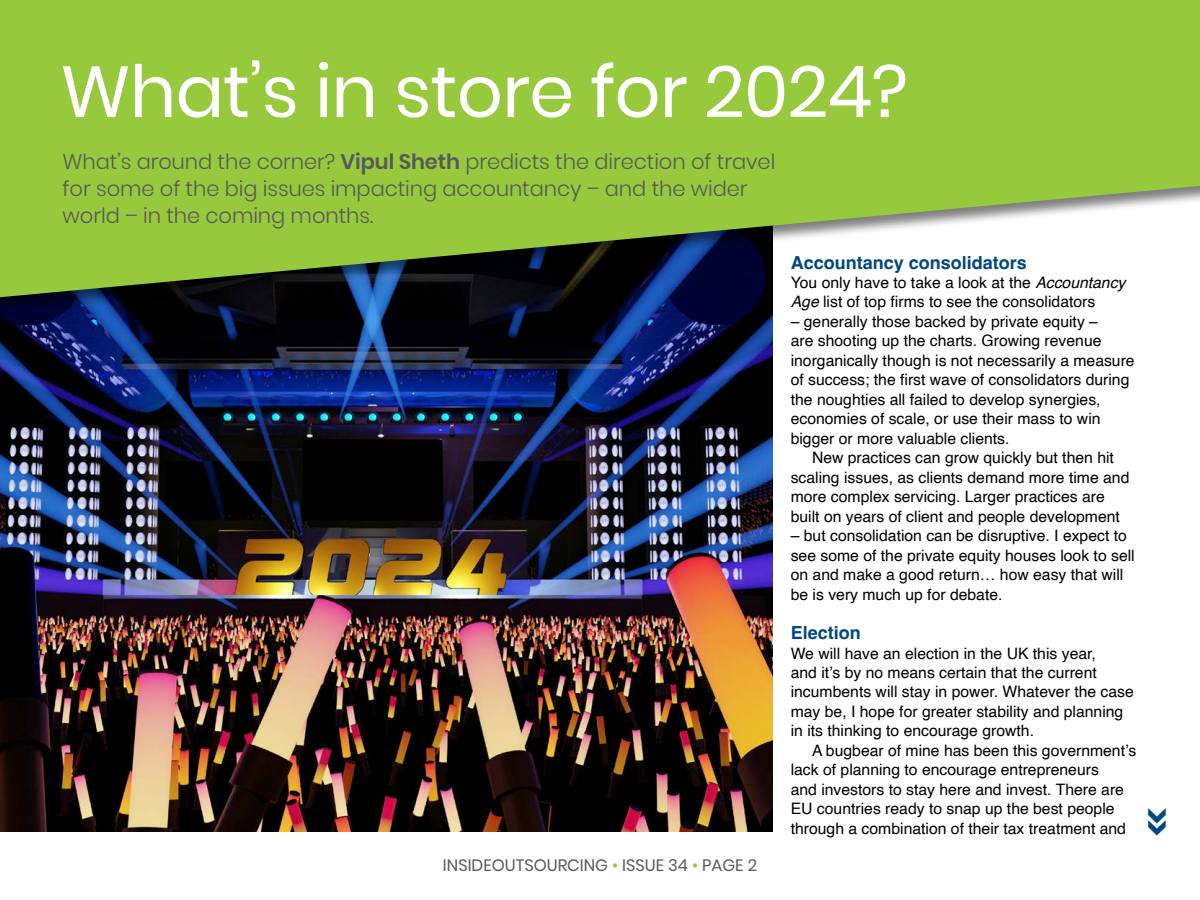
<style>
.page{position:relative;width:1200px;height:900px;background:#fff}
.page>*{position:absolute;margin:0;border:0;box-sizing:border-box;transform-origin:0 0}
.t1{font:72px "Poppins";letter-spacing:-.01em;color:#fff}
.t2{font:600 39px "Poppins";color:#004781}
.t3{font:300 21px/27px "Poppins";letter-spacing:-.005em;color:#58595b}
.t4{font:700 18px "Helvetica";color:#004781}
.t5{font:16.5px "Poppins";color:#58595b}
.t6{font:15.75px/19.5px "Helvetica";color:#000}
.s1{font-weight:600}
.s2{color:#97c93d}
.s3{font-style:italic}
</style>
<div class="page">
<img style="left:0;top:317px;width:773px;height:515px">
<div style="left:0;top:0;width:1200px;height:317px;background:#000;opacity:.5"></div>
<svg style="left:0;top:0;width:1200px;height:297px;fill:#97c93d"></svg>
<h1 class="t1" style="left:61px;top:50px;width:849px">What’s in store for 2024?</h1>
<h3 class="t3" style="left:63px;top:148px;width:714px">What’s around the corner? <span class="s1">Vipul Sheth</span> predicts the direction of travel for some of the big issues impacting accountancy – and the wider world – in the coming months.</h3>
<p class="t5" style="left:443px;top:855px;width:316px">INSIDEOUTSOURCING <span class="s2">•</span> ISSUE 34 <span class="s2">•</span> PAGE 2</p>
<p class="t4" style="left:791px;top:251px;width:238px">Accountancy consolidators</p>
<p class="t6" style="left:791px;top:273px;width:336px">You only have to take a look at the <span class="s3">Accountancy<br>Age</span> list of top firms to see the consolidators</p>
<p class="t6" style="left:791px;top:312px;width:346px">– generally those backed by private equity –<br>are shooting up the charts. Growing revenue inorganically though is not necessarily a measure of success; the first wave of consolidators during the noughties all failed to develop synergies, economies of scale, or use their mass to win bigger or more valuable clients.</p>
<p class="t6" style="left:791px;top:449px;width:340px;text-indent:21px">New practices can grow quickly but then hit scaling issues, as clients demand more time and more complex servicing. Larger practices are built on years of client and people development</p>
<p class="t6" style="left:791px;top:527px;width:346px">– but consolidation can be disruptive. I expect to see some of the private equity houses look to sell on and make a good return… how easy that will be is very much up for debate.</p>
<p class="t4" style="left:791px;top:622px;width:72px">Election</p>
<p class="t6" style="left:791px;top:644px;width:345px">We will have an election in the UK this year,<br>and it’s by no means certain that the current incumbents will stay in power. Whatever the case may be, I hope for greater stability and planning in its thinking to encourage growth.</p>
<p class="t6" style="left:791px;top:741px;width:347px;text-indent:21px">A bugbear of mine has been this government’s lack of planning to encourage entrepreneurs<br>and investors to stay here and invest. There are EU countries ready to snap up the best people through a combination of their tax treatment and</p>
<h2 class="t2" style="left:1180px;top:807px;width:31px;rotate:90deg">&gt;&gt;</h2>
</div>
